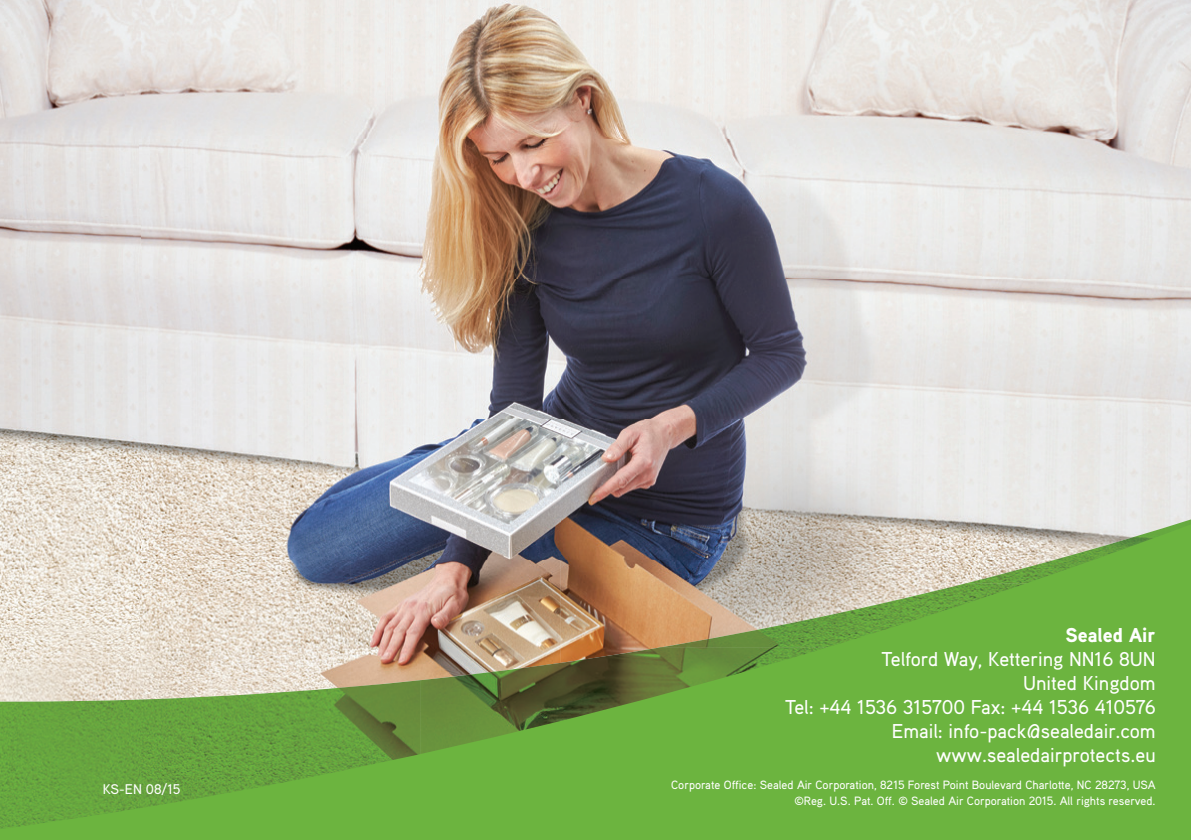
<style>
.page{position:relative;width:1191px;height:840px;background:#fff}
.page>*{position:absolute;margin:0;border:0;box-sizing:border-box;transform-origin:0 0}
.t1{font:500 20px/24px "Aaux Pro OT";color:#fff;text-align:right}
.t2{font:900 20px "Aaux Pro OT";color:#fff}
.t3{font:500 14px "Aaux Pro OT";color:#fff}
.t4{font:500 12px/16px "Aaux Pro OT";color:#fff;text-align:right}
</style>
<div class="page">
<img style="left:140px;top:0;width:1051px;height:484px">
<img style="left:0;top:0;width:140px;height:484px">
<img style="left:0;top:484px;width:1191px;height:355px">
<p class="t3" style="left:103px;top:779px;width:79px">KS-EN 08/15</p>
<h1 class="t2" style="left:1065px;top:621px;width:92px">Sealed Air</h1>
<h1 class="t1" style="left:785px;top:646px;width:372px">Telford Way, Kettering NN16 8UN<br>United Kingdom<br>Tel: +44 1536 315700 Fax: +44 1536 410576<br>Email: info-pack@sealedair.com www.sealedairprotects.eu</h1>
<p class="t4" style="left:671px;top:776px;width:486px">Corporate Office: Sealed Air Corporation, 8215 Forest Point Boulevard Charlotte, NC 28273, USA ©Reg. U.S. Pat. Off. © Sealed Air Corporation 2015. All rights reserved.</p>
</div>
